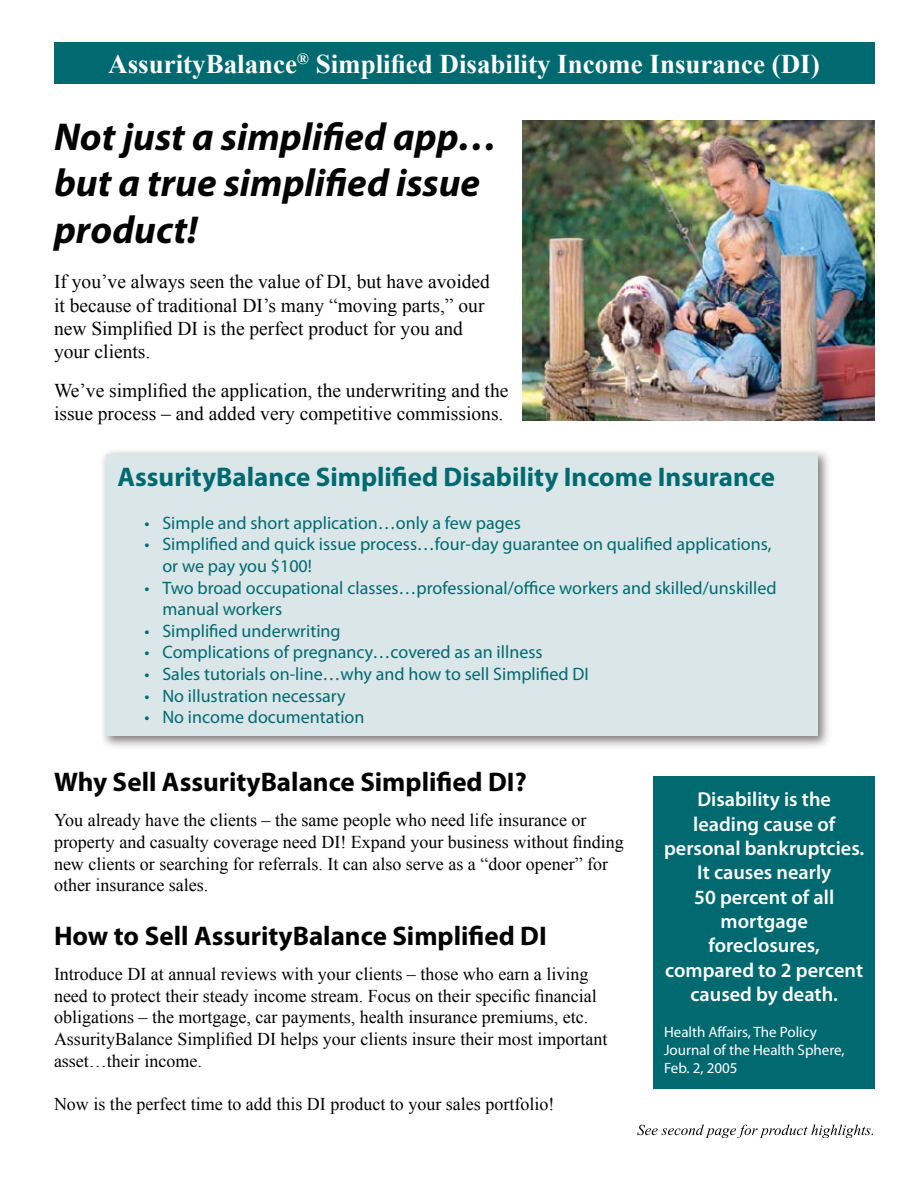
<style>
.page{position:relative;width:918px;height:1188px;background:#fff}
.page>*{position:absolute;margin:0;border:0;box-sizing:border-box;transform-origin:0 0}
.t1{font:italic 700 39px/46.8px "Myriad Pro";color:#020203}
.t2{font:700 27px "Myriad Pro";color:#020203}
.t3{font:700 27px "Times New Roman";color:#fff}
.t4{font:700 27px "Myriad Pro";color:#016a71}
.t5{font:600 20.25px/24.3px "Myriad Pro";color:#fff;text-align:center}
.t6{font:19.5px/23.4px "Times New Roman";color:#020203}
.t7{font:18px/21.6px "Times New Roman";color:#020203}
.t8{font:18px/21.6px "Myriad Pro";color:#016a71}
.t9{font:15px/18px "Myriad Pro";color:#fff}
</style>
<div class="page">
<div style="left:653px;top:776px;width:222px;height:312px;background:#016a71"></div>
<div style="left:54px;top:43px;width:820px;height:41px;background:#016a71"></div>
<svg style="left:637px;top:1124px;width:236px;height:14px"></svg>
<img style="left:103px;top:451px;width:726px;height:296px">
<div style="left:107px;top:454px;width:711px;height:282px;background:#dae6e8"></div>
<img style="left:522px;top:120px;width:353px;height:301px">
<h2 class="t3" style="left:108px;top:45px;width:713px">AssurityBalance<sup>®</sup> Simplified Disability Income Insurance (DI)</h2>
<h1 class="t1" style="left:54px;top:114px;width:445px">Not just a simplified app… but a true simplified issue product!</h1>
<p class="t6" style="left:54px;top:270px;width:437px">If you’ve always seen the value of DI, but have avoided it because of traditional DI’s many “moving parts,” our new Simplified DI is the perfect product for you and your clients.</p>
<p class="t6" style="left:54px;top:378px;width:456px">We’ve simplified the application, the underwriting and the issue process – and added very competitive commissions.</p>
<h2 class="t4" style="left:117px;top:461px;width:659px">AssurityBalance Simplified Disability Income Insurance</h2>
<p class="t8" style="left:144px;top:512px;width:378px">• Simple and short application…only a few pages</p>
<p class="t8" style="left:162px;top:534px;width:610px;text-indent:-18px">• Simplified and quick issue process…four-day guarantee on qualified applications, or we pay you $100!</p>
<p class="t8" style="left:162px;top:577px;width:616px;text-indent:-18px">• Two broad occupational classes…professional/office workers and skilled/unskilled manual workers</p>
<p class="t8" style="left:144px;top:620px;width:198px">• Simplified underwriting</p>
<p class="t8" style="left:144px;top:642px;width:400px">• Complications of pregnancy…covered as an illness</p>
<p class="t8" style="left:144px;top:663px;width:446px">• Sales tutorials on-line…why and how to sell Simplified DI</p>
<p class="t8" style="left:144px;top:685px;width:203px">• No illustration necessary</p>
<p class="t8" style="left:144px;top:707px;width:221px">• No income documentation</p>
<h2 class="t2" style="left:54px;top:767px;width:474px">Why Sell AssurityBalance Simplified DI?</h2>
<p class="t7" style="left:54px;top:809px;width:571px">You already have the clients – the same people who need life insurance or property and casualty coverage need DI! Expand your business without finding new clients or searching for referrals. It can also serve as a “door opener” for other insurance sales.</p>
<h2 class="t2" style="left:54px;top:921px;width:494px">How to Sell AssurityBalance Simplified DI</h2>
<p class="t7" style="left:54px;top:963px;width:555px">Introduce DI at annual reviews with your clients – those who earn a living need to protect their steady income stream. Focus on their specific financial obligations – the mortgage, car payments, health insurance premiums, etc.<br>AssurityBalance Simplified DI helps your clients insure their most important asset…their income.</p>
<p class="t7" style="left:54px;top:1093px;width:502px">Now is the perfect time to add this DI product to your sales portfolio!</p>
<p class="t5" style="left:664px;top:788px;width:202px">Disability is the leading cause of personal bankruptcies.<br>It causes nearly<br>50 percent of all mortgage foreclosures, compared to 2 percent caused by death.</p>
<p class="t9" style="left:664px;top:1023px;width:182px">Health Affairs, The Policy<br>Journal of the Health Sphere,<br>Feb. 2, 2005</p>
</div>
